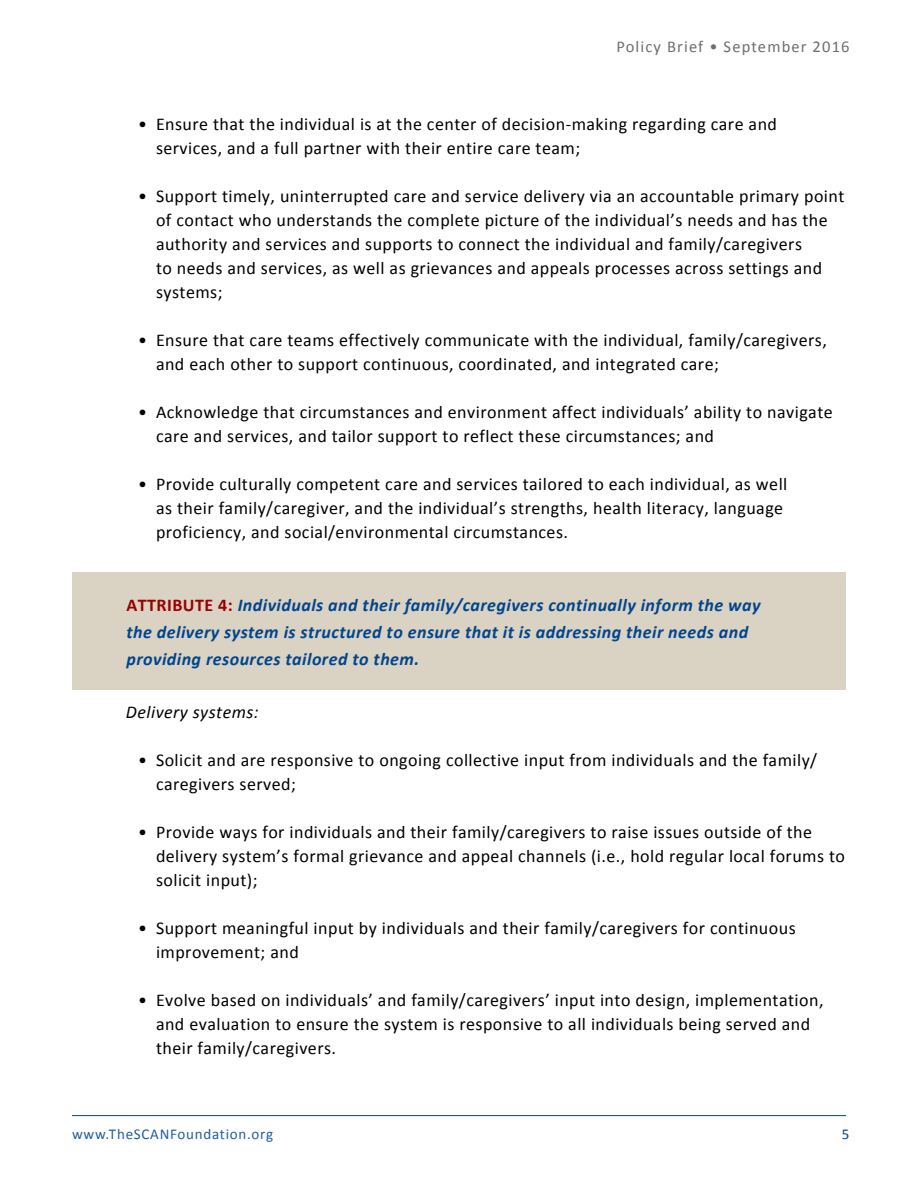
<style>
.page{position:relative;width:918px;height:1188px;background:#fff}
.page>*{position:absolute;margin:0;border:0;box-sizing:border-box;transform-origin:0 0}
.t1{font:18px/24px "Calibri";letter-spacing:.025em;color:#000}
.t2{font:italic 700 18px/27px "Calibri";letter-spacing:.025em;color:#00458d}
.t3{font:italic 18px "Calibri";letter-spacing:.025em;color:#000}
.t4{font:16.5px "Calibri";letter-spacing:.07em;color:#6d6e71}
.t5{font:15px "Calibri";letter-spacing:.05em;color:#215e9e}
.t6{font:15px "Calibri";color:#00458d}
.s1{font-style:normal;color:#900}
</style>
<div class="page">
<hr style="left:72px;top:1115px;width:774px;height:1px;background:#00458d">
<div style="left:72px;top:572px;width:774px;height:118px;background:#dad2c3"></div>
<p class="t4" style="left:616px;top:36px;width:235px">Policy Brief • September 2016</p>
<p class="t1" style="left:156px;top:112px;width:623px;text-indent:-18px">• Ensure that the individual is at the center of decision-making regarding care and services, and a full partner with their entire care team;</p>
<p class="t1" style="left:156px;top:184px;width:690px;text-indent:-18px">• Support timely, uninterrupted care and service delivery via an accountable primary point of contact who understands the complete picture of the individual’s needs and has the authority and services and supports to connect the individual and family/caregivers<br>to needs and services, as well as grievances and appeals processes across settings and systems;</p>
<p class="t1" style="left:156px;top:328px;width:672px;text-indent:-18px">• Ensure that care teams effectively communicate with the individual, family/caregivers, and each other to support continuous, coordinated, and integrated care;</p>
<p class="t1" style="left:156px;top:400px;width:678px;text-indent:-18px">• Acknowledge that circumstances and environment affect individuals’ ability to navigate care and services, and tailor support to reflect these circumstances; and</p>
<p class="t1" style="left:156px;top:472px;width:633px;text-indent:-18px">• Provide culturally competent care and services tailored to each individual, as well as their family/caregiver, and the individual’s strengths, health literacy, language proficiency, and social/environmental circumstances.</p>
<p class="t2" style="left:126px;top:591px;width:636px"><span class="s1">ATTRIBUTE 4:</span> Individuals and their family/caregivers continually inform the way the delivery system is structured to ensure that it is addressing their needs and providing resources tailored to them.</p>
<p class="t3" style="left:126px;top:700px;width:134px">Delivery systems:</p>
<p class="t1" style="left:156px;top:748px;width:663px;text-indent:-18px">• Solicit and are responsive to ongoing collective input from individuals and the family/ caregivers served;</p>
<p class="t1" style="left:156px;top:820px;width:691px;text-indent:-18px">• Provide ways for individuals and their family/caregivers to raise issues outside of the delivery system’s formal grievance and appeal channels (i.e., hold regular local forums to solicit input);</p>
<p class="t1" style="left:156px;top:916px;width:641px;text-indent:-18px">• Support meaningful input by individuals and their family/caregivers for continuous improvement; and</p>
<p class="t1" style="left:156px;top:988px;width:669px;text-indent:-18px">• Evolve based on individuals’ and family/caregivers’ input into design, implementation, and evaluation to ensure the system is responsive to all individuals being served and their family/caregivers.</p>
<p class="t5" style="left:72px;top:1124px;width:203px">www.TheSCANFoundation.org</p>
<p class="t6" style="left:842px;top:1124px;width:9px">5</p>
</div>
